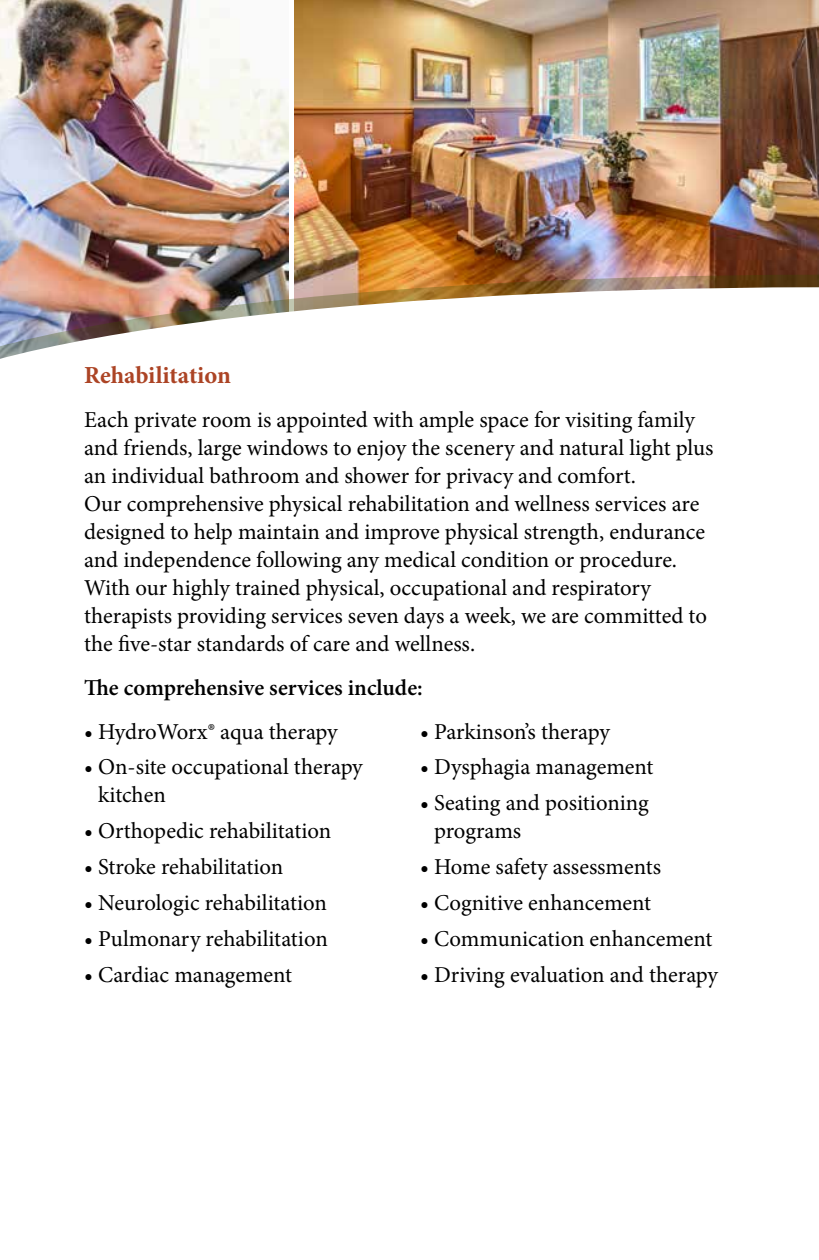
<style>
.page{position:relative;width:819px;height:1260px;background:#fff}
.page>*{position:absolute;margin:0;border:0;box-sizing:border-box;transform-origin:0 0}
.t1{font:700 24.5px "Minion Pro";letter-spacing:-.005em;color:#ac4425}
.t2{font:22.75px/28px "Minion Pro";letter-spacing:-.005em;color:#000}
.t3{font:600 22.75px "Minion Pro";color:#000}
</style>
<div class="page">
<img style="left:295px;top:0;width:524px;height:275px">
<img style="left:0;top:0;width:289px;height:275px">
<img style="left:0;top:275px;width:819px;height:12px">
<img style="left:0;top:287px;width:819px;height:72px">
<p class="t1" style="left:84px;top:358px;width:148px">Rehabilitation</p>
<p class="t2" style="left:84px;top:406px;width:631px">Each private room is appointed with ample space for visiting family and friends, large windows to enjoy the scenery and natural light plus an individual bathroom and shower for privacy and comfort.<br>Our comprehensive physical rehabilitation and wellness services are designed to help maintain and improve physical strength, endurance and independence following any medical condition or procedure.<br>With our highly trained physical, occupational and respiratory therapists providing services seven days a week, we are committed to the five-star standards of care and wellness.</p>
<p class="t3" style="left:84px;top:672px;width:340px">The comprehensive services include:</p>
<p class="t2" style="left:84px;top:717px;width:255px">• HydroWorx® aqua therapy</p>
<p class="t2" style="left:98px;top:753px;width:266px;text-indent:-14px">• On-site occupational therapy kitchen</p>
<p class="t2" style="left:84px;top:817px;width:249px">• Orthopedic rehabilitation</p>
<p class="t2" style="left:84px;top:853px;width:201px">• Stroke rehabilitation</p>
<p class="t2" style="left:84px;top:889px;width:244px">• Neurologic rehabilitation</p>
<p class="t2" style="left:84px;top:925px;width:245px">• Pulmonary rehabilitation</p>
<p class="t2" style="left:84px;top:961px;width:210px">• Cardiac management</p>
<p class="t2" style="left:420px;top:717px;width:191px">• Parkinson’s therapy</p>
<p class="t2" style="left:420px;top:753px;width:235px">• Dysphagia management</p>
<p class="t2" style="left:434px;top:789px;width:216px;text-indent:-14px">• Seating and positioning programs</p>
<p class="t2" style="left:420px;top:853px;width:243px">• Home safety assessments</p>
<p class="t2" style="left:420px;top:889px;width:233px">• Cognitive enhancement</p>
<p class="t2" style="left:420px;top:925px;width:294px">• Communication enhancement</p>
<p class="t2" style="left:420px;top:961px;width:299px">• Driving evaluation and therapy</p>
</div>
